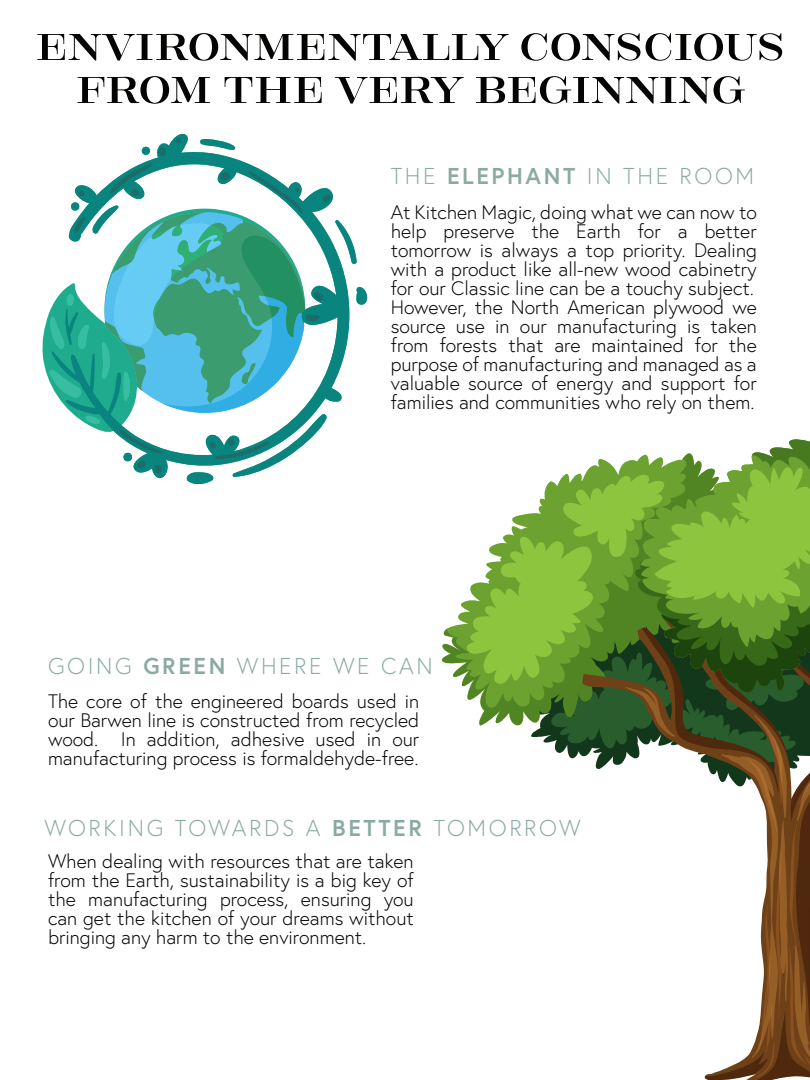
<style>
.page{position:relative;width:810px;height:1080px;background:#fff}
.page>*{position:absolute;margin:0;border:0;box-sizing:border-box;transform-origin:0 0}
.t1{font:56.5px/43px "Inglesa Caps Variable";letter-spacing:-.015em;color:#040503;text-align:center}
.t2{font:300 22.95px "Europa";letter-spacing:.115em;color:#8caaa4}
.t3{font:300 19.5px/19px "Europa";color:#040503;text-align:justify}
.s1{font-weight:700}
</style>
<div class="page">
<svg style="left:141px;top:134px;width:105px;height:29px"></svg>
<svg style="left:200px;top:138px;width:35px;height:12px"></svg>
<svg style="left:142px;top:147px;width:8px;height:8px"></svg>
<svg style="left:159px;top:148px;width:7px;height:8px"></svg>
<svg style="left:176px;top:137px;width:5px;height:7px"></svg>
<svg style="left:48px;top:163px;width:320px;height:322px"></svg>
<svg style="left:442px;top:459px;width:193px;height:267px"></svg>
<svg style="left:635px;top:453px;width:175px;height:105px;fill:#8dc53f"></svg>
<svg style="left:752px;top:439px;width:58px;height:36px"></svg>
<svg style="left:635px;top:558px;width:175px;height:28px;fill:#8dc53f"></svg>
<svg style="left:550px;top:586px;width:260px;height:494px"></svg>
<img style="left:805px;top:648px;width:5px;height:432px">
<h1 class="t1" style="left:35px;top:23px;width:752px">ENVIRONMENTALLY CONSCIOUS<br>FROM THE VERY BEGINNING</h1>
<p class="t2" style="left:391px;top:161px;width:365px">THE <span class="s1">ELEPHANT</span> IN THE ROOM</p>
<p class="t3" style="left:391px;top:202px;width:368px;text-align:left">At Kitchen Magic, doing what we can now to help preserve the Earth for a better tomorrow is always a top priority. Dealing with a product like all-new wood cabinetry for our Classic line can be a touchy subject.<br>However, the North American plywood we source use in our manufacturing is taken from forests that are maintained for the purpose of manufacturing and managed as a valuable source of energy and support for families and communities who rely on them.</p>
<p class="t2" style="left:48px;top:651px;width:386px">GOING <span class="s1">GREEN</span> WHERE WE CAN</p>
<p class="t3" style="left:48px;top:692px;width:373px">The core of the engineered boards used in our Barwen line is constructed from recycled wood. In addition, adhesive used in our manufacturing process is formaldehyde-free.</p>
<p class="t2" style="left:44px;top:813px;width:538px">WORKING TOWARDS A <span class="s1">BETTER</span> TOMORROW</p>
<p class="t3" style="left:48px;top:852px;width:367px">When dealing with resources that are taken from the Earth, sustainability is a big key of the manufacturing process, ensuring you can get the kitchen of your dreams without bringing any harm to the environment.</p>
</div>
